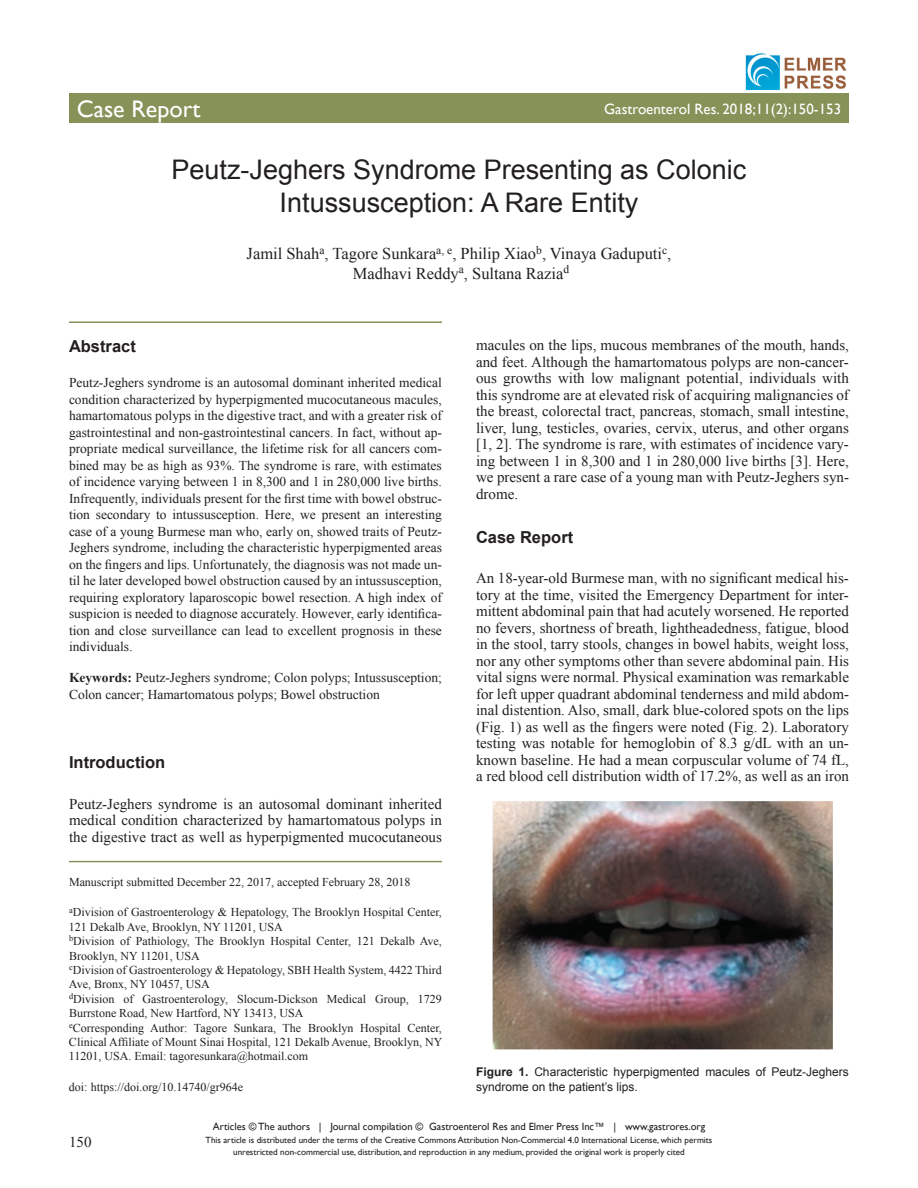
<style>
.page{position:relative;width:918px;height:1188px;background:#fff}
.page>*{position:absolute;margin:0;border:0;box-sizing:border-box;transform-origin:0 0}
.t1{font:27px/33px "Arial";color:#231f20;text-align:center}
.t2{font:24px "Gill Sans";color:#fff}
.t3{font:16.5px/19.8px "Times New Roman";color:#231f20;text-align:center}
.t4{font:700 16.5px "Arial";color:#231f20}
.t5{font:15px/16.5px "Times New Roman";color:#231f20;text-align:justify}
.t6{font:15px "Gill Sans";color:#fff}
.t7{font:13.5px/16.5px "Times New Roman";color:#231f20;text-align:justify}
.t8{font:12px/14.4px "Times New Roman";color:#231f20}
.t9{font:12px/14.4px "Arial";color:#231f20}
.t10{font:10.5px "Gill Sans";color:#231f20}
.t11{font:9px/12px "Gill Sans";color:#231f20;text-align:center}
.s1{font-weight:700}
</style>
<div class="page">
<div style="left:69px;top:94px;width:390px;height:29px;background:#869258"></div>
<img style="left:743px;top:53px;width:106px;height:41px">
<div style="left:459px;top:94px;width:390px;height:29px;background:#869258"></div>
<hr style="left:69px;top:321px;width:373px;height:2px;background:#869258">
<hr style="left:69px;top:861px;width:373px;height:1px;background:#869258">
<img style="left:492px;top:801px;width:341px;height:249px">
<h2 class="t2" style="left:77px;top:95px;width:125px">Case Report</h2>
<p class="t6" style="left:604px;top:100px;width:239px">Gastroenterol Res. 2018;11(2):150-153</p>
<h1 class="t1" style="left:172px;top:153px;width:576px">Peutz-Jeghers Syndrome Presenting as Colonic<br>Intussusception: A Rare Entity</h1>
<p class="t3" style="left:247px;top:243px;width:426px">Jamil Shah<sup>a</sup>, Tagore Sunkara<sup>a,</sup> <sup>e</sup>, Philip Xiao<sup>b</sup>, Vinaya Gaduputi<sup>c</sup>,<br>Madhavi Reddy<sup>a</sup>, Sultana Razia<sup>d</sup></p>
<p class="t4" style="left:69px;top:334px;width:68px">Abstract</p>
<p class="t7" style="left:69px;top:374px;width:374px">Peutz-Jeghers syndrome is an autosomal dominant inherited medical condition characterized by hyperpigmented mucocutaneous macules, hamartomatous polyps in the digestive tract, and with a greater risk of gastrointestinal and non-gastrointestinal cancers. In fact, without ap&shy;propriate medical surveillance, the lifetime risk for all cancers com&shy;bined may be as high as 93%. The syndrome is rare, with estimates of incidence varying between 1 in 8,300 and 1 in 280,000 live births.<br>Infrequently, individuals present for the first time with bowel obstruc&shy;tion secondary to intussusception. Here, we present an interesting case of a young Burmese man who, early on, showed traits of Peutz-Jeghers syndrome, including the characteristic hyperpigmented areas on the fingers and lips. Unfortunately, the diagnosis was not made un&shy;til he later developed bowel obstruction caused by an intussusception, requiring exploratory laparoscopic bowel resection. A high index of suspicion is needed to diagnose accurately. However, early identifica&shy;tion and close surveillance can lead to excellent prognosis in these individuals.</p>
<p class="t7" style="left:69px;top:669px;width:374px"><span class="s1">Keywords:</span> Peutz-Jeghers syndrome; Colon polyps; Intussusception;<br>Colon cancer; Hamartomatous polyps; Bowel obstruction</p>
<p class="t4" style="left:69px;top:751px;width:98px">Introduction</p>
<p class="t5" style="left:69px;top:795px;width:374px">Peutz-Jeghers syndrome is an autosomal dominant inherited medical condition characterized by hamartomatous polyps in the digestive tract as well as hyperpigmented mucocutaneous</p>
<p class="t8" style="left:69px;top:875px;width:343px">Manuscript submitted December 22, 2017, accepted February 28, 2018</p>
<p class="t8" style="left:69px;top:905px;width:375px"><sup>a</sup>Division of Gastroenterology &amp; Hepatology, The Brooklyn Hospital Center, 121 Dekalb Ave, Brooklyn, NY 11201, USA<br><sup>b</sup>Division of Pathiology, The Brooklyn Hospital Center, 121 Dekalb Ave, Brooklyn, NY 11201, USA<br><sup>c</sup>Division of Gastroenterology &amp; Hepatology, SBH Health System, 4422 Third Ave, Bronx, NY 10457, USA<br><sup>d</sup>Division of Gastroenterology, Slocum-Dickson Medical Group, 1729<br>Burrstone Road, New Hartford, NY 13413, USA<br><sup>e</sup>Corresponding Author: Tagore Sunkara, The Brooklyn Hospital Center, Clinical Affiliate of Mount Sinai Hospital, 121 Dekalb Avenue, Brooklyn, NY 11201, USA. Email: tagoresunkara@hotmail.com</p>
<p class="t8" style="left:69px;top:1079px;width:176px">doi: https://doi.org/10.14740/gr964e</p>
<p class="t5" style="left:476px;top:337px;width:374px">macules on the lips, mucous membranes of the mouth, hands, and feet. Although the hamartomatous polyps are non-cancer&shy;ous growths with low malignant potential, individuals with this syndrome are at elevated risk of acquiring malignancies of the breast, colorectal tract, pancreas, stomach, small intestine, liver, lung, testicles, ovaries, cervix, uterus, and other organs [1, 2]. The syndrome is rare, with estimates of incidence vary&shy;ing between 1 in 8,300 and 1 in 280,000 live births [3]. Here, we present a rare case of a young man with Peutz-Jeghers syn&shy;drome.</p>
<p class="t4" style="left:476px;top:525px;width:99px">Case Report</p>
<p class="t5" style="left:476px;top:570px;width:374px">An 18-year-old Burmese man, with no significant medical his&shy;tory at the time, visited the Emergency Department for inter&shy;mittent abdominal pain that had acutely worsened. He reported no fevers, shortness of breath, lightheadedness, fatigue, blood in the stool, tarry stools, changes in bowel habits, weight loss, nor any other symptoms other than severe abdominal pain. His vital signs were normal. Physical examination was remarkable for left upper quadrant abdominal tenderness and mild abdom&shy;inal distention. Also, small, dark blue-colored spots on the lips (Fig. 1) as well as the fingers were noted (Fig. 2). Laboratory testing was notable for hemoglobin of 8.3 g/dL with an un&shy;known baseline. He had a mean corpuscular volume of 74 fL, a red blood cell distribution width of 17.2%, as well as an iron</p>
<p class="t9" style="left:476px;top:1065px;width:374px"><span class="s1">Figure 1.</span> Characteristic hyperpigmented macules of Peutz-Jeghers syndrome on the patient’s lips.</p>
<p class="t5" style="left:69px;top:1134px;width:24px">150</p>
<p class="t10" style="left:213px;top:1120px;width:494px">Articles © The authors | Journal compilation © Gastroenterol Res and Elmer Press Inc™ | www.gastrores.org</p>
<p class="t11" style="left:206px;top:1134px;width:508px">This article is distributed under the terms of the Creative Commons Attribution Non-Commercial 4.0 International License, which permits unrestricted non-commercial use, distribution, and reproduction in any medium, provided the original work is properly cited</p>
</div>
